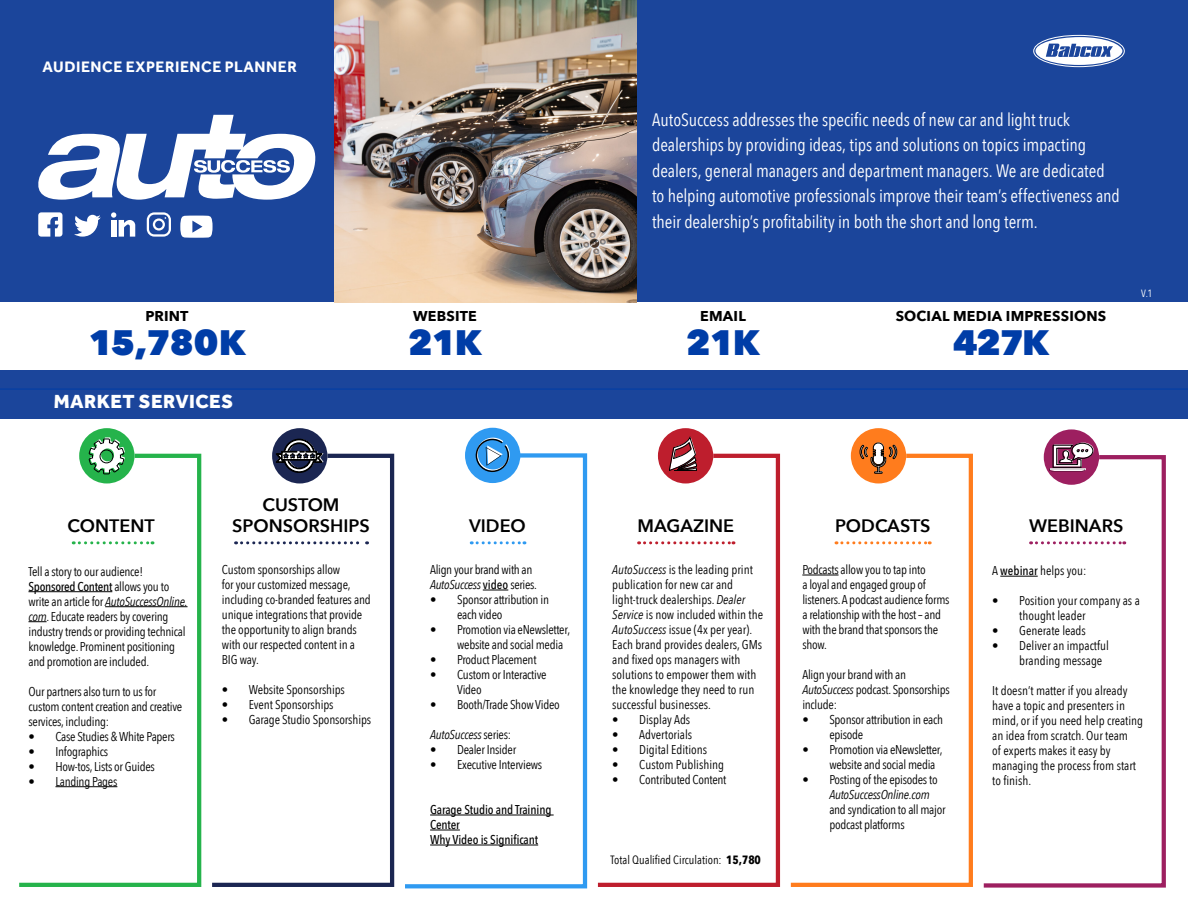
<style>
.page{position:relative;width:1188px;height:918px;background:#fff}
.page>*{position:absolute;margin:0;border:0;box-sizing:border-box;transform-origin:0 0}
.t1{font:800 35.25px "Avenir Next";letter-spacing:-.03em;color:#003da7}
.t2{font:800 19.5px "Effra";letter-spacing:.025em;color:#fff}
.t3{font:18px/25.5px "Avenir Next Condensed";letter-spacing:-.005em;color:#fff}
.t4{font:600 18px/21.6px "Avenir Next";color:#000;text-align:center}
.t5{font:700 15.6px "Effra";letter-spacing:.035em;color:#fff}
.t6{font:700 14.25px "Avenir Next";letter-spacing:.015em;color:#000}
.t7{font:12.75px/15px "Avenir Next Condensed";letter-spacing:-.02em;color:#000}
.t8{font:12.75px/15px "Avenir Next Condensed";color:#000}
.t9{font:500 12.75px/15px "Avenir Next Condensed";letter-spacing:-.01em;color:#000}
.t10{font:italic 12.75px "Avenir Next Condensed";letter-spacing:-.02em;color:#000}
.t11{font:12px "Avenir Next Condensed";color:#000}
.t12{font:10.5px "Avenir Next Condensed";color:#fff}
.s1{font-weight:500}
.s2{font-style:italic}
.s3{font-style:normal}
.s4{font-weight:700}
</style>
<div class="page">
<div style="left:0;top:370px;width:1188px;height:48px;background:#1b459b"></div>
<div style="left:0;top:0;width:1188px;height:302px;background:#1b459b"></div>
<img style="left:334px;top:0;width:302px;height:303px">
<div style="left:1033px;top:35px;width:92px;height:32px;border:1px solid #fff;border-radius:50%"></div>
<svg style="left:1036px;top:37px;width:86px;height:28px"></svg>
<hr style="left:0;top:389px;width:1188px;height:1px;background:#003da7">
<div style="left:79px;top:428px;width:56px;height:55px;background:#25b34b;border-radius:50%"></div>
<svg style="left:89px;top:437px;width:36px;height:15px"></svg>
<svg style="left:19px;top:452px;width:183px;height:435px"></svg>
<svg style="left:73px;top:541px;width:80px;height:3px"></svg>
<div style="left:272px;top:428px;width:55px;height:55px;background:#1b2652;border-radius:50%"></div>
<svg style="left:212px;top:452px;width:183px;height:435px"></svg>
<svg style="left:236px;top:541px;width:132px;height:3px"></svg>
<svg style="left:276px;top:439px;width:48px;height:34px"></svg>
<div style="left:658px;top:428px;width:55px;height:55px;background:#be1e2d;border-radius:50%"></div>
<svg style="left:597px;top:452px;width:184px;height:435px"></svg>
<svg style="left:669px;top:437px;width:27px;height:33px"></svg>
<svg style="left:639px;top:541px;width:95px;height:3px"></svg>
<div style="left:851px;top:428px;width:55px;height:55px;background:#ff7c1d;border-radius:50%"></div>
<svg style="left:790px;top:452px;width:183px;height:435px"></svg>
<svg style="left:860px;top:443px;width:37px;height:31px"></svg>
<svg style="left:836px;top:541px;width:94px;height:3px"></svg>
<div style="left:1044px;top:429px;width:55px;height:56px;background:#9d1f60;border-radius:50%"></div>
<svg style="left:983px;top:453px;width:183px;height:435px"></svg>
<svg style="left:1049px;top:443px;width:45px;height:29px"></svg>
<svg style="left:1031px;top:541px;width:94px;height:3px"></svg>
<div style="left:465px;top:428px;width:55px;height:55px;background:#2f9af1;border-radius:50%"></div>
<svg style="left:405px;top:451px;width:183px;height:438px"></svg>
<svg style="left:475px;top:437px;width:34px;height:36px"></svg>
<svg style="left:471px;top:541px;width:54px;height:3px"></svg>
<svg style="left:38px;top:115px;width:278px;height:85px"></svg>
<svg style="left:147px;top:212px;width:24px;height:25px"></svg>
<svg style="left:38px;top:212px;width:24px;height:25px"></svg>
<svg style="left:111px;top:212px;width:24px;height:25px"></svg>
<svg style="left:74px;top:215px;width:27px;height:22px"></svg>
<svg style="left:180px;top:216px;width:33px;height:22px"></svg>
<p class="t5" style="left:43px;top:58px;width:256px">AUDIENCE EXPERIENCE PLANNER</p>
<p class="t3" style="left:652px;top:106px;width:469px">AutoSuccess addresses the specific needs of new car and light truck dealerships by providing ideas, tips and solutions on topics impacting dealers, general managers and department managers. We are dedicated to helping automotive professionals improve their team’s effectiveness and their dealership’s profitability in both the short and long term.</p>
<p class="t6" style="left:145px;top:304px;width:45px">PRINT</p>
<p class="t6" style="left:413px;top:304px;width:65px">WEBSITE</p>
<p class="t6" style="left:700px;top:304px;width:47px">EMAIL</p>
<p class="t6" style="left:896px;top:304px;width:212px">SOCIAL MEDIA IMPRESSIONS</p>
<h1 class="t1" style="left:88px;top:321px;width:159px">15,780K</h1>
<h1 class="t1" style="left:408px;top:321px;width:75px">21K</h1>
<h1 class="t1" style="left:686px;top:321px;width:75px">21K</h1>
<h1 class="t1" style="left:953px;top:321px;width:98px">427K</h1>
<h2 class="t2" style="left:54px;top:390px;width:181px">MARKET SERVICES</h2>
<p class="t12" style="left:1141px;top:284px;width:13px">V.1</p>
<h3 class="t4" style="left:68px;top:514px;width:89px">CONTENT</h3>
<h3 class="t4" style="left:232px;top:493px;width:139px">CUSTOM<br>SPONSORSHIPS</h3>
<h3 class="t4" style="left:469px;top:514px;width:58px">VIDEO</h3>
<h3 class="t4" style="left:637px;top:514px;width:98px">MAGAZINE</h3>
<h3 class="t4" style="left:835px;top:514px;width:97px">PODCASTS</h3>
<h3 class="t4" style="left:1029px;top:514px;width:96px">WEBINARS</h3>
<p class="t7" style="left:28px;top:563px;width:161px">Tell a story to our audience!<br><span class="s1">Sponsored Content</span> allows you to write an article for <span class="s2">AutoSuccessOnline. com</span>. Educate readers by covering industry trends or providing technical knowledge. Prominent positioning and promotion are included.</p>
<p class="t7" style="left:28px;top:683px;width:155px">Our partners also turn to us for custom content creation and creative services, including:</p>
<p class="t7" style="left:28px;top:728px;width:148px">• Case Studies &amp; White Papers</p>
<p class="t7" style="left:28px;top:743px;width:81px">• Infographics</p>
<p class="t7" style="left:28px;top:758px;width:128px">• How-tos, Lists or Guides</p>
<p class="t7" style="left:28px;top:773px;width:90px">• Landing Pages</p>
<p class="t7" style="left:222px;top:561px;width:151px">Custom sponsorships allow<br>for your customized message, including co-branded features and unique integrations that provide the opportunity to align brands with our respected content in a<br>BIG way.</p>
<p class="t7" style="left:222px;top:681px;width:125px">• Website Sponsorships</p>
<p class="t7" style="left:222px;top:696px;width:113px">• Event Sponsorships</p>
<p class="t7" style="left:222px;top:711px;width:151px">• Garage Studio Sponsorships</p>
<p class="t7" style="left:430px;top:561px;width:108px">Align your brand with an<br><span class="s2">AutoSuccess</span> <span class="s1">video</span> series.</p>
<p class="t7" style="left:457px;top:591px;width:93px;text-indent:-27px">• Sponsor attribution in each video</p>
<p class="t7" style="left:457px;top:621px;width:115px;text-indent:-27px">• Promotion via eNewsletter, website and social media</p>
<p class="t7" style="left:430px;top:651px;width:108px">• Product Placement</p>
<p class="t7" style="left:457px;top:666px;width:91px;text-indent:-27px">• Custom or Interactive<br>Video</p>
<p class="t7" style="left:430px;top:696px;width:131px">• Booth/Trade Show Video</p>
<p class="t10" style="left:430px;top:727px;width:82px">AutoSuccess <span class="s3">series:</span></p>
<p class="t7" style="left:430px;top:741px;width:88px">• Dealer Insider</p>
<p class="t7" style="left:430px;top:756px;width:114px">• Executive Interviews</p>
<p class="t9" style="left:430px;top:802px;width:123px">Garage Studio and Training<br>Center<br>Why Video is Significant</p>
<p class="t8" style="left:612px;top:561px;width:152px"><span class="s2">AutoSuccess</span> is the leading print publication for new car and light-truck dealerships. <span class="s2">Dealer<br>Service</span> is now included within the<br><span class="s2">AutoSuccess</span> issue (4x per year).<br>Each brand provides dealers, GMs and fixed ops managers with solutions to empower them with the knowledge they need to run successful businesses.</p>
<p class="t8" style="left:612px;top:711px;width:80px">• Display Ads</p>
<p class="t8" style="left:612px;top:726px;width:81px">• Advertorials</p>
<p class="t8" style="left:612px;top:741px;width:96px">• Digital Editions</p>
<p class="t8" style="left:612px;top:756px;width:113px">• Custom Publishing</p>
<p class="t7" style="left:612px;top:771px;width:116px">• Contributed Content</p>
<p class="t11" style="left:611px;top:849px;width:152px">Total Qualified Circulation: <span class="s4">15,780</span></p>
<p class="t7" style="left:802px;top:561px;width:149px">Podcasts allow you to tap into<br>a loyal and engaged group of listeners. A podcast audience forms a relationship with the host – and with the brand that sponsors the show.</p>
<p class="t7" style="left:802px;top:666px;width:149px">Align your brand with an<br><span class="s2">AutoSuccess</span> podcast. Sponsorships include:</p>
<p class="t7" style="left:829px;top:711px;width:115px;text-indent:-27px">• Sponsor attribution in each episode</p>
<p class="t7" style="left:829px;top:741px;width:115px;text-indent:-27px">• Promotion via eNewsletter, website and social media</p>
<p class="t7" style="left:802px;top:771px;width:137px">• Posting of the episodes to</p>
<p class="t10" style="left:829px;top:787px;width:102px">AutoSuccessOnline.com</p>
<p class="t7" style="left:829px;top:801px;width:118px">and syndication to all major podcast platforms</p>
<p class="t8" style="left:992px;top:563px;width:96px">A <span class="s1">webinar</span> helps you:</p>
<p class="t8" style="left:1019px;top:593px;width:122px;text-indent:-27px">• Position your company as a thought leader</p>
<p class="t8" style="left:992px;top:623px;width:95px">• Generate leads</p>
<p class="t8" style="left:1019px;top:638px;width:91px;text-indent:-27px">• Deliver an impactful branding message</p>
<p class="t8" style="left:992px;top:683px;width:152px">It doesn’t matter if you already have a topic and presenters in mind, or if you need help creating an idea from scratch. Our team<br>of experts makes it easy by managing the process from start to finish.</p>
</div>
